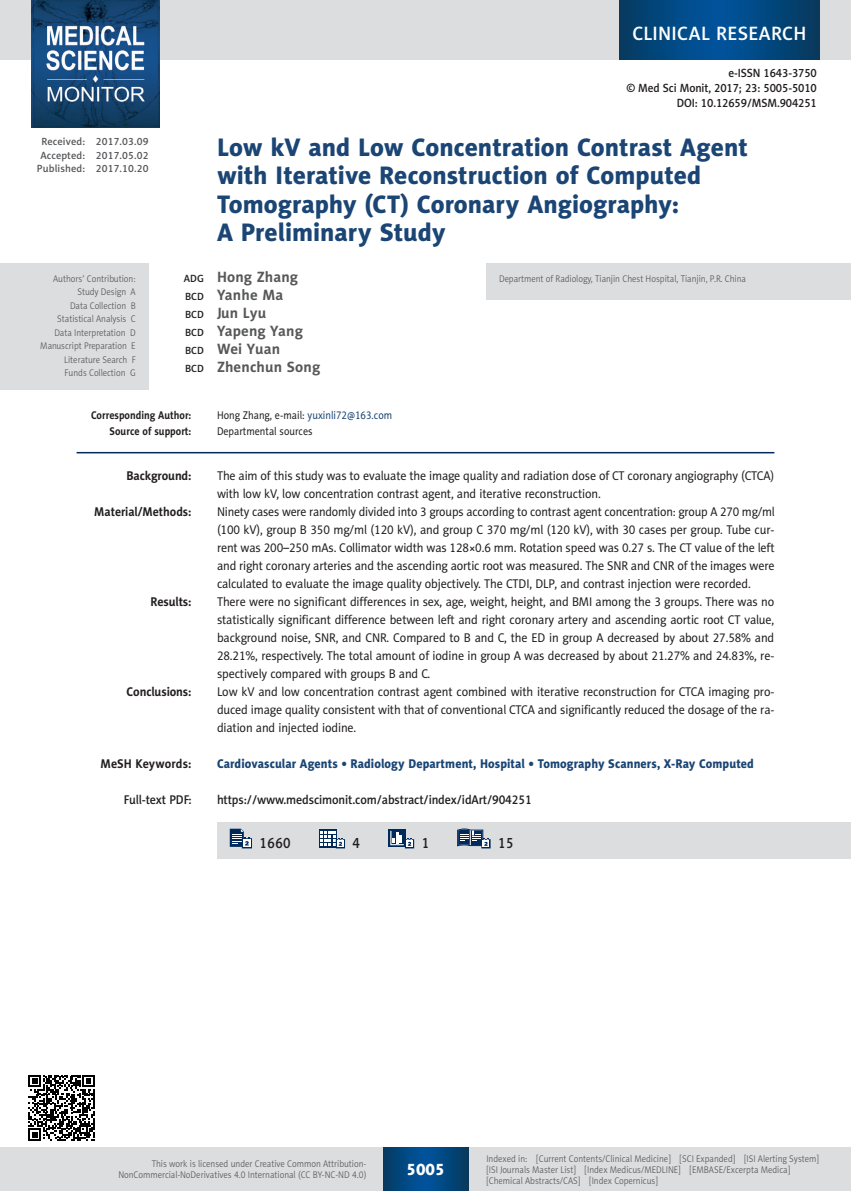
<style>
.page{position:relative;width:851px;height:1191px;background:#fff}
.page>*{position:absolute;margin:0;border:0;box-sizing:border-box;transform-origin:0 0}
.MSM_Tytul{font:25.5px/28.5px "Naomi Sans EFN Heavy";color:#1a4574}
.t1{font:19.5px "Naomi Sans EFN Medium";letter-spacing:.015em;color:#fff}
.t2{font:16.5px "Naomi Sans EFN Heavy";color:#fff}
.MSM_Autorzy{font:700 15px "Naomi Sans EFN";letter-spacing:.01em;color:#57585a}
.MSM_dane{font:15px "Naomi Sans EFN Medium";letter-spacing:.03em;color:#231f20;scale:.9 1}
.MSM_Summary_body{font:12.75px/18px "Naomi Sans EFN";letter-spacing:-.01em;color:#231f20;text-align:justify;scale:.95 1}
.MSM_Summary_body-2{font:12.75px/18px "Naomi Sans EFN";letter-spacing:-.01em;color:#231f20;text-align:justify;scale:.94 1}
.MSM_keywords{font:12.75px "Naomi Sans EFN Heavy";letter-spacing:.005em;color:#1a4574;scale:.95 1}
.MSM_full_text_pdf{font:12.75px "Naomi Sans EFN Medium";letter-spacing:-.01em;color:#231f20;scale:.95 1}
.MSM_Summary_body-3{font:700 12.75px "Naomi Sans EFN";letter-spacing:-.01em;color:#231f20;scale:.95 1}
.MSM_Summary_body-4{font:700 12.75px "Naomi Sans EFN";letter-spacing:-.01em;color:#231f20;scale:.94 1}
.MSM_keywords-2{font:700 12.75px "Naomi Sans EFN";letter-spacing:.005em;color:#231f20;scale:.95 1}
.MSM_full_text_pdf-2{font:12px "Naomi Sans EFN Medium";letter-spacing:-.01em;color:#231f20;scale:.95 1}
.MSM_Adres{font:11.25px "Naomi Sans EFN";color:#231f20;scale:.9 1}
.MSM_Adres-2{font:700 11.25px "Naomi Sans EFN";color:#231f20;scale:.9 1}
.MSM_Support{font:11.25px "Naomi Sans EFN";color:#231f20;scale:.9 1}
.MSM_Support-2{font:700 11.25px "Naomi Sans EFN";color:#231f20;scale:.9 1}
.t3{font:10.5px "Naomi Sans EFN Medium";letter-spacing:.01em;color:#57585a}
.MSM_Afiliacja{font:9.75px/11.2px "Naomi Sans EFN Light";color:#57585a;scale:.9 1}
.s1{font-family:"Naomi Sans EFN Medium";font-weight:400;font-size:10.5px;color:#231f20}
.s2{color:#1a4574}
</style>
<div class="page">
<div style="left:217px;top:822px;width:633px;height:36px;background:#dcdddf"></div>
<svg style="left:230px;top:828px;width:22px;height:20px"></svg>
<div style="left:319px;top:829px;width:17px;height:18px;background:#00295c"></div>
<svg style="left:320px;top:830px;width:25px;height:18px"></svg>
<div style="left:388px;top:829px;width:18px;height:18px;background:#00295c"></div>
<svg style="left:390px;top:831px;width:24px;height:17px"></svg>
<svg style="left:457px;top:828px;width:33px;height:20px"></svg>
<hr style="left:77px;top:452px;width:697px;height:1px;background:#00295c">
<div style="left:0;top:264px;width:148px;height:126px;background:#dcdddf"></div>
<div style="left:486px;top:264px;width:364px;height:36px;background:#dcdddf"></div>
<svg style="left:28px;top:1075px;width:67px;height:66px"></svg>
<div style="left:0;top:1148px;width:850px;height:43px;background:#dcdddf"></div>
<svg style="left:383px;top:1147px;width:85px;height:43px;background:#02477e"></svg>
<div style="left:0;top:0;width:850px;height:60px;background:#dcdddf"></div>
<svg style="left:619px;top:0;width:200px;height:60px;background:#02477e"></svg>
<img style="left:32px;top:0;width:127px;height:128px">
<h2 class="t1" style="left:632px;top:22px;width:175px">CLINICAL RESEARCH</h2>
<p class="MSM_full_text_pdf-2" style="left:728px;top:66px;width:95px">e-ISSN 1643-3750</p>
<p class="MSM_full_text_pdf-2" style="left:626px;top:81px;width:202px">© Med Sci Monit, 2017; 23: 5005-5010</p>
<p class="MSM_full_text_pdf-2" style="left:676px;top:96px;width:149px">DOI: 10.12659/MSM.904251</p>
<p class="MSM_Tytul" style="left:217px;top:132px;width:532px">Low kV and Low Concentration Contrast Agent with Iterative Reconstruction of Computed Tomography (CT) Coronary Angiography:<br>A Preliminary Study</p>
<p class="MSM_Autorzy" style="left:184px;top:268px;width:116px"><span class="s1">ADG</span> Hong Zhang</p>
<p class="MSM_Autorzy" style="left:185px;top:286px;width:100px"><span class="s1">BCD</span> Yanhe Ma</p>
<p class="MSM_Autorzy" style="left:185px;top:304px;width:83px"><span class="s1">BCD</span> Jun Lyu</p>
<p class="MSM_Autorzy" style="left:185px;top:322px;width:119px"><span class="s1">BCD</span> Yapeng Yang</p>
<p class="MSM_Autorzy" style="left:185px;top:340px;width:97px"><span class="s1">BCD</span> Wei Yuan</p>
<p class="MSM_Autorzy" style="left:185px;top:358px;width:137px"><span class="s1">BCD</span> Zhenchun Song</p>
<p class="MSM_Adres-2" style="left:91px;top:409px;width:113px">Corresponding Author:</p>
<p class="MSM_Adres" style="left:217px;top:409px;width:196px">Hong Zhang, e-mail: <span class="s2">yuxinli72@163.com</span></p>
<p class="MSM_Support-2" style="left:110px;top:424px;width:92px">Source of support:</p>
<p class="MSM_Support" style="left:217px;top:424px;width:108px">Departmental sources</p>
<p class="MSM_Summary_body-3" style="left:126px;top:468px;width:70px">Background:</p>
<p class="MSM_Summary_body" style="left:217px;top:467px;width:588px">The aim of this study was to evaluate the image quality and radiation dose of CT coronary angiography (CTCA) with low kV, low concentration contrast agent, and iterative reconstruction.</p>
<p class="MSM_Summary_body-4" style="left:94px;top:504px;width:105px">Material/Methods:</p>
<p class="MSM_Summary_body-2" style="left:217px;top:503px;width:594px">Ninety cases were randomly divided into 3 groups according to contrast agent concentration: group A 270 mg/ml (100 kV), group B 350 mg/ml (120 kV), and group C 370 mg/ml (120 kV), with 30 cases per group. Tube cur&shy;rent was 200–250 mAs. Collimator width was 128×0.6 mm. Rotation speed was 0.27 s. The CT value of the left and right coronary arteries and the ascending aortic root was measured. The SNR and CNR of the images were calculated to evaluate the image quality objectively. The CTDI, DLP, and contrast injection were recorded.</p>
<p class="MSM_Summary_body-3" style="left:150px;top:594px;width:45px">Results:</p>
<p class="MSM_Summary_body" style="left:217px;top:593px;width:588px">There were no significant differences in sex, age, weight, height, and BMI among the 3 groups. There was no statistically significant difference between left and right coronary artery and ascending aortic root CT value, background noise, SNR, and CNR. Compared to B and C, the ED in group A decreased by about 27.58% and 28.21%, respectively. The total amount of iodine in group A was decreased by about 21.27% and 24.83%, re&shy;spectively compared with groups B and C.</p>
<p class="MSM_Summary_body-3" style="left:127px;top:684px;width:70px">Conclusions:</p>
<p class="MSM_Summary_body" style="left:217px;top:683px;width:588px">Low kV and low concentration contrast agent combined with iterative reconstruction for CTCA imaging pro&shy;duced image quality consistent with that of conventional CTCA and significantly reduced the dosage of the ra&shy;diation and injected iodine.</p>
<p class="MSM_keywords-2" style="left:100px;top:756px;width:97px">MeSH Keywords:</p>
<p class="MSM_keywords" style="left:217px;top:756px;width:566px">Cardiovascular Agents • Radiology Department, Hospital • Tomography Scanners, X-Ray Computed</p>
<p class="MSM_full_text_pdf" style="left:124px;top:792px;width:73px">Full-text PDF:</p>
<p class="MSM_full_text_pdf" style="left:217px;top:792px;width:333px">https://www.medscimonit.com/abstract/index/idArt/904251</p>
<p class="t3" style="left:41px;top:136px;width:109px">Received: 2017.03.09</p>
<p class="t3" style="left:40px;top:149px;width:110px">Accepted: 2017.05.02</p>
<p class="t3" style="left:37px;top:163px;width:113px">Published: 2017.10.20</p>
<p class="MSM_Afiliacja" style="left:53px;top:273px;width:93px">Authors’ Contribution:</p>
<p class="MSM_Afiliacja" style="left:77px;top:286px;width:66px">Study Design A</p>
<p class="MSM_Afiliacja" style="left:70px;top:300px;width:74px">Data Collection B</p>
<p class="MSM_Afiliacja" style="left:57px;top:313px;width:89px">Statistical Analysis C</p>
<p class="MSM_Afiliacja" style="left:54px;top:327px;width:92px">Data Interpretation D</p>
<p class="MSM_Afiliacja" style="left:40px;top:340px;width:107px">Manuscript Preparation E</p>
<p class="MSM_Afiliacja" style="left:64px;top:354px;width:81px">Literature Search F</p>
<p class="MSM_Afiliacja" style="left:65px;top:367px;width:80px">Funds Collection G</p>
<p class="MSM_Afiliacja" style="left:499px;top:273px;width:276px">Department of Radiology, Tianjin Chest Hospital, Tianjin, P.R. China</p>
<p class="MSM_dane" style="left:259px;top:834px;width:36px">1660</p>
<p class="MSM_dane" style="left:352px;top:834px;width:10px">4</p>
<p class="MSM_dane" style="left:421px;top:834px;width:10px">1</p>
<p class="MSM_dane" style="left:498px;top:834px;width:19px">15</p>
<p class="MSM_Afiliacja" style="left:118px;top:1158px;width:277px;text-align:right">This work is licensed under Creative Common Attribution-<br>NonCommercial-NoDerivatives 4.0 International (CC BY-NC-ND 4.0)</p>
<p class="t2" style="left:406px;top:1159px;width:40px">5005</p>
<p class="MSM_Afiliacja" style="left:486px;top:1152px;width:371px">Indexed in: [Current Contents/Clinical Medicine] [SCI Expanded] [ISI Alerting System] [ISI Journals Master List] [Index Medicus/MEDLINE] [EMBASE/Excerpta Medica] [Chemical Abstracts/CAS] [Index Copernicus]</p>
</div>
